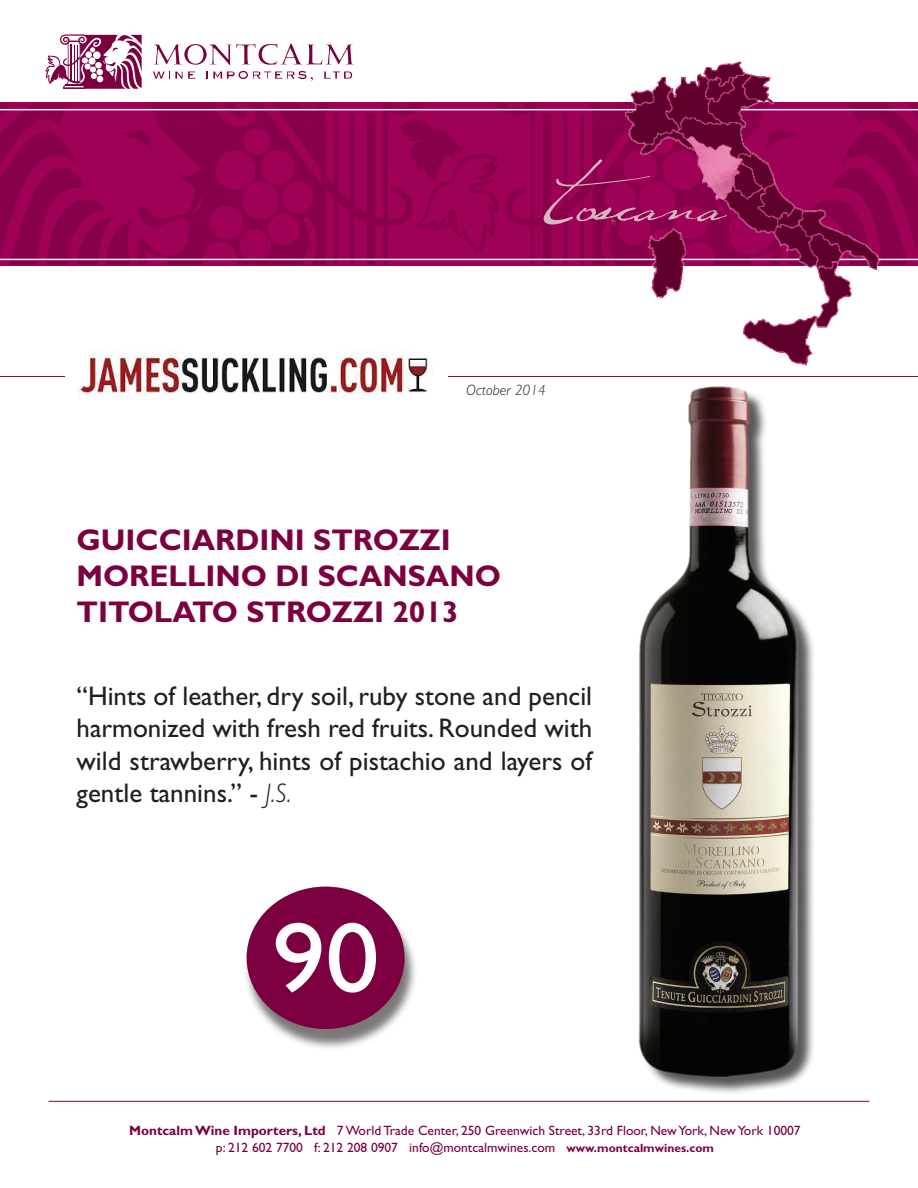
<style>
.page{position:relative;width:918px;height:1188px;background:#fff}
.page>*{position:absolute;margin:0;border:0;box-sizing:border-box;transform-origin:0 0}
.t1{font:99.75px "Gill Sans";color:#fff;scale:1.08 1}
.t2{font:67.5px "Californya C";letter-spacing:-.01em;color:#d9b5c2}
.t3{font:700 30px/36px "Gill Sans";color:#7c0040}
.t4{font:27px/32.4px "Gill Sans";color:#231f20;text-align:justify}
.t5{font:italic 300 15px "Gill Sans";color:#231f20}
.t6{font:13.5px/16.5px "Gill Sans";color:#7c0040;text-align:center}
.s1{font-weight:300;font-style:italic}
.s2{font-weight:700}
.s3{font-weight:700;font-size:12px}
</style>
<div class="page">
<svg style="left:153px;top:72px;width:42px;height:7px"></svg>
<svg style="left:206px;top:71px;width:107px;height:10px"></svg>
<svg style="left:324px;top:72px;width:28px;height:7px"></svg>
<svg style="left:153px;top:44px;width:201px;height:21px"></svg>
<svg style="left:46px;top:34px;width:96px;height:55px"></svg>
<svg style="left:891px;top:102px;width:26px;height:163px;background:#91014f"></svg>
<svg style="left:0;top:102px;width:116px;height:163px;background:#940250"></svg>
<svg style="left:122px;top:102px;width:499px;height:163px;background:#960252"></svg>
<hr style="left:0;top:109px;width:918px;height:1px;background:#fff">
<hr style="left:0;top:259px;width:918px;height:1px;background:#fff">
<img style="left:621px;top:61px;width:270px;height:317px">
<div style="left:642px;top:389px;width:174px;height:706px;background:#231f20;opacity:.75"></div>
<img style="left:628px;top:374px;width:183px;height:712px">
<hr style="left:49px;top:1101px;width:820px;height:1px;background:#7c0040">
<hr style="left:0;top:376px;width:918px;height:1px;background:#7c0040">
<div style="left:243px;top:892px;width:175px;height:159px;background:#231f20;opacity:.6"></div>
<div style="left:247px;top:887px;width:158px;height:142px;background:#7c0040;border-radius:50%"></div>
<img style="left:65px;top:348px;width:383px;height:51px">
<h2 class="t2" style="left:546px;top:160px;width:180px">Toscana</h2>
<p class="t5" style="left:466px;top:382px;width:81px">October 2014</p>
<h3 class="t3" style="left:76px;top:522px;width:426px">GUICCIARDINI STROZZI<br>MORELLINO DI SCANSANO<br>TITOLATO STROZZI 2013</h3>
<h3 class="t4" style="left:76px;top:680px;width:517px">“Hints of leather, dry soil, ruby stone and pencil harmonized with fresh red fruits. Rounded with wild strawberry, hints of pistachio and layers of gentle tannins.” - <span class="s1">J.S.</span></h3>
<h1 class="t1" style="left:272px;top:901px;width:101px">90</h1>
<p class="t6" style="left:129px;top:1122px;width:673px"><span class="s2">Montcalm Wine Importers, Ltd</span> 7 World Trade Center, 250 Greenwich Street, 33rd Floor, New York, New York 10007 p: 212 602 7700 f: 212 208 0907 info@montcalmwines.com <span class="s3">www.montcalmwines.com</span></p>
</div>
